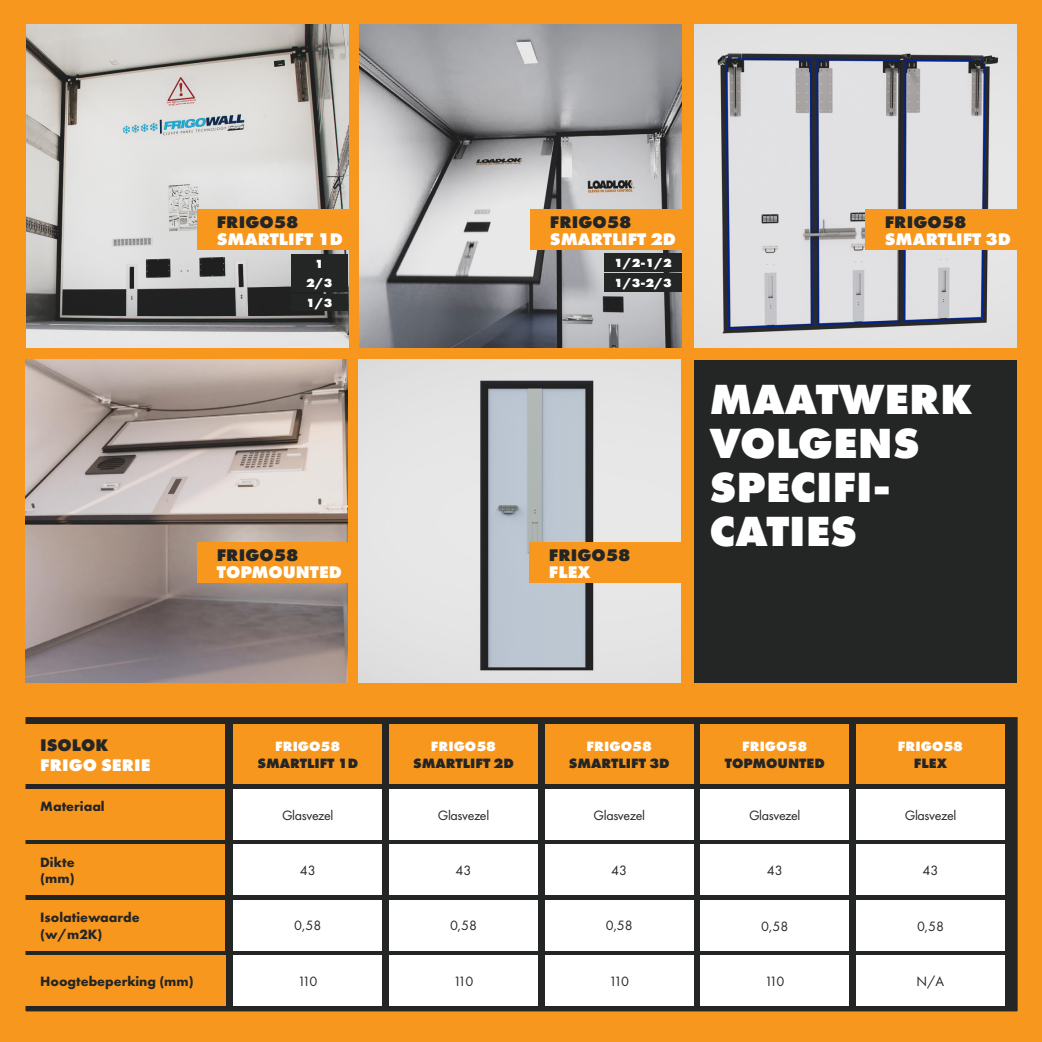
<style>
.page{position:relative;width:1042px;height:1042px;background:#f8971d}
.page>*{position:absolute;margin:0;border:0;box-sizing:border-box;transform-origin:0 0}
.t1{font:800 43.75px/43.8px "Futura PT";color:#fff}
.t2{font:800 17.5px "Futura PT";color:#fff}
.t3{font:800 17.5px "Futura PT";color:#242525}
.t4{font:14px "Futura PT";letter-spacing:-.025em;color:#242525}
.t5{font:700 14px/16.8px "Futura PT";color:#242525}
.t6{font:800 14px "Futura PT";color:#242525}
.t7{font:800 14px "Futura PT";color:#fff}
.t8{font:800 12.25px/19.6px "Futura PT";color:#fff;text-align:center}
</style>
<div class="page">
<div style="left:17px;top:708px;width:1009px;height:312px;background:#242525;border:9px solid #f8971d"></div>
<img style="left:26px;top:25px;width:323px;height:322px">
<img style="left:359px;top:25px;width:323px;height:322px">
<img style="left:694px;top:25px;width:322px;height:322px">
<img style="left:25px;top:360px;width:323px;height:322px">
<img style="left:358px;top:360px;width:323px;height:322px">
<div style="left:694px;top:360px;width:322px;height:322px;background:#242525"></div>
<div style="left:197px;top:210px;width:152px;height:40px;background:#f8971d"></div>
<div style="left:197px;top:542px;width:152px;height:41px;background:#f8971d"></div>
<div style="left:529px;top:542px;width:152px;height:41px;background:#f8971d"></div>
<div style="left:530px;top:210px;width:152px;height:40px;background:#f8971d"></div>
<div style="left:865px;top:210px;width:151px;height:40px;background:#f8971d"></div>
<div style="left:25px;top:724px;width:200px;height:60px;background:#f8971d"></div>
<div style="left:25px;top:789px;width:200px;height:50px;background:#f8971d"></div>
<div style="left:25px;top:844px;width:200px;height:51px;background:#f8971d"></div>
<div style="left:25px;top:900px;width:200px;height:50px;background:#f8971d"></div>
<div style="left:233px;top:789px;width:149px;height:50px;background:#fff"></div>
<div style="left:233px;top:844px;width:149px;height:51px;background:#fff"></div>
<div style="left:233px;top:900px;width:149px;height:50px;background:#fff"></div>
<div style="left:233px;top:724px;width:149px;height:60px;background:#f8971d"></div>
<div style="left:389px;top:724px;width:149px;height:60px;background:#f8971d"></div>
<div style="left:545px;top:724px;width:149px;height:60px;background:#f8971d"></div>
<div style="left:389px;top:789px;width:149px;height:50px;background:#fff"></div>
<div style="left:389px;top:900px;width:149px;height:50px;background:#fff"></div>
<div style="left:545px;top:789px;width:149px;height:50px;background:#fff"></div>
<div style="left:545px;top:900px;width:149px;height:50px;background:#fff"></div>
<div style="left:389px;top:844px;width:149px;height:51px;background:#fff"></div>
<div style="left:545px;top:844px;width:149px;height:51px;background:#fff"></div>
<div style="left:25px;top:955px;width:200px;height:50px;background:#f8971d"></div>
<div style="left:233px;top:955px;width:149px;height:50px;background:#fff"></div>
<div style="left:389px;top:955px;width:149px;height:50px;background:#fff"></div>
<div style="left:545px;top:955px;width:148px;height:50px;background:#fff"></div>
<div style="left:700px;top:725px;width:149px;height:59px;background:#f8971d"></div>
<div style="left:856px;top:725px;width:149px;height:59px;background:#f8971d"></div>
<div style="left:700px;top:789px;width:149px;height:50px;background:#fff"></div>
<div style="left:700px;top:900px;width:149px;height:50px;background:#fff"></div>
<div style="left:856px;top:789px;width:149px;height:50px;background:#fff"></div>
<div style="left:856px;top:900px;width:149px;height:50px;background:#fff"></div>
<div style="left:700px;top:845px;width:149px;height:50px;background:#fff"></div>
<div style="left:856px;top:845px;width:149px;height:50px;background:#fff"></div>
<div style="left:700px;top:955px;width:149px;height:51px;background:#fff"></div>
<div style="left:856px;top:955px;width:149px;height:51px;background:#fff"></div>
<div style="left:291px;top:254px;width:57px;height:18px;background:#242525"></div>
<div style="left:291px;top:273px;width:57px;height:19px;background:#242525"></div>
<div style="left:291px;top:294px;width:57px;height:16px;background:#242525"></div>
<div style="left:604px;top:253px;width:78px;height:19px;background:#242525"></div>
<div style="left:604px;top:273px;width:78px;height:18px;background:#242525"></div>
<p class="t3" style="left:217px;top:211px;width:83px">FRIGO58</p>
<p class="t2" style="left:217px;top:228px;width:128px">SMARTLIFT 1D</p>
<p class="t3" style="left:550px;top:211px;width:83px">FRIGO58</p>
<p class="t2" style="left:550px;top:228px;width:128px">SMARTLIFT 2D</p>
<p class="t8" style="left:306px;top:254px;width:28px">1<br>2/3<br>1/3</p>
<p class="t8" style="left:614px;top:253px;width:59px;text-align:left">1/2-1/2<br>1/3-2/3</p>
<p class="t3" style="left:217px;top:543px;width:83px">FRIGO58</p>
<p class="t2" style="left:217px;top:561px;width:127px">TOPMOUNTED</p>
<p class="t3" style="left:549px;top:543px;width:83px">FRIGO58</p>
<p class="t2" style="left:549px;top:561px;width:43px">FLEX</p>
<p class="t3" style="left:885px;top:211px;width:83px">FRIGO58</p>
<p class="t2" style="left:885px;top:228px;width:128px">SMARTLIFT 3D</p>
<h1 class="t1" style="left:709px;top:377px;width:264px">MAATWERK<br>VOLGENS<br>SPECIFI-<br>CATIES</h1>
<p class="t3" style="left:40px;top:734px;width:70px">ISOLOK</p>
<p class="t2" style="left:40px;top:753px;width:112px">FRIGO SERIE</p>
<p class="t5" style="left:40px;top:798px;width:66px">Materiaal</p>
<p class="t7" style="left:275px;top:737px;width:67px">FRIGO58</p>
<p class="t6" style="left:257px;top:754px;width:102px">SMARTLIFT 1D</p>
<p class="t4" style="left:282px;top:807px;width:53px">Glasvezel</p>
<p class="t7" style="left:431px;top:737px;width:67px">FRIGO58</p>
<p class="t6" style="left:413px;top:754px;width:102px">SMARTLIFT 2D</p>
<p class="t4" style="left:438px;top:807px;width:53px">Glasvezel</p>
<p class="t7" style="left:586px;top:737px;width:67px">FRIGO58</p>
<p class="t6" style="left:569px;top:754px;width:102px">SMARTLIFT 3D</p>
<p class="t4" style="left:593px;top:807px;width:53px">Glasvezel</p>
<p class="t7" style="left:742px;top:738px;width:67px">FRIGO58</p>
<p class="t6" style="left:725px;top:754px;width:102px">TOPMOUNTED</p>
<p class="t4" style="left:749px;top:807px;width:53px">Glasvezel</p>
<p class="t7" style="left:898px;top:738px;width:67px">FRIGO58</p>
<p class="t6" style="left:914px;top:754px;width:35px">FLEX</p>
<p class="t4" style="left:905px;top:807px;width:53px">Glasvezel</p>
<p class="t5" style="left:40px;top:853px;width:36px">Dikte (mm)</p>
<p class="t5" style="left:40px;top:908px;width:101px">Isolatiewaarde (w/m2K)</p>
<p class="t4" style="left:300px;top:862px;width:17px">43</p>
<p class="t4" style="left:294px;top:917px;width:29px">0,58</p>
<p class="t4" style="left:455px;top:862px;width:17px">43</p>
<p class="t4" style="left:611px;top:862px;width:17px">43</p>
<p class="t4" style="left:767px;top:862px;width:17px">43</p>
<p class="t4" style="left:922px;top:862px;width:17px">43</p>
<p class="t4" style="left:450px;top:917px;width:29px">0,58</p>
<p class="t4" style="left:606px;top:917px;width:29px">0,58</p>
<p class="t4" style="left:761px;top:918px;width:29px">0,58</p>
<p class="t4" style="left:917px;top:918px;width:29px">0,58</p>
<p class="t5" style="left:40px;top:972px;width:155px">Hoogtebeperking (mm)</p>
<p class="t4" style="left:298px;top:973px;width:21px">110</p>
<p class="t4" style="left:453px;top:973px;width:21px">110</p>
<p class="t4" style="left:609px;top:973px;width:21px">110</p>
<p class="t4" style="left:765px;top:973px;width:21px">110</p>
<p class="t4" style="left:916px;top:973px;width:29px">N/A</p>
</div>
